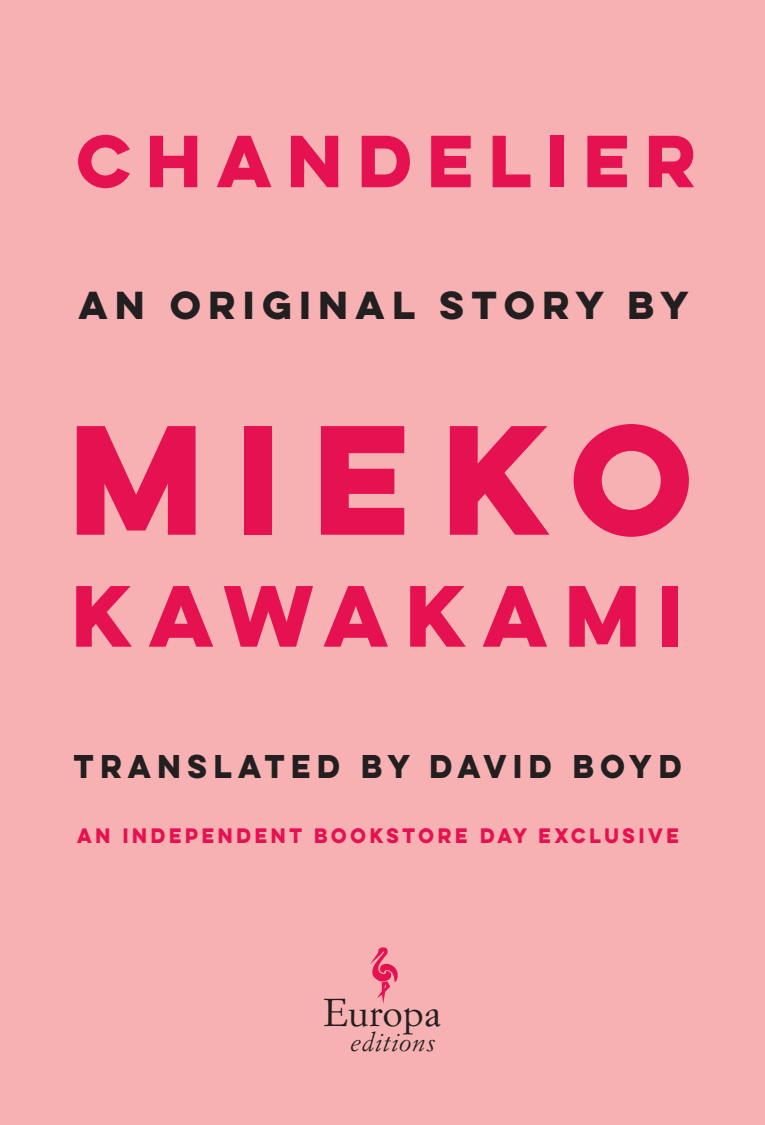
<style>
.page{position:relative;width:765px;height:1125px;background:#f8b1b3}
.page>*{position:absolute;margin:0;border:0;box-sizing:border-box;transform-origin:0 0}
.t1{font:700 139.25px "Lulo Clean One";color:#e61150}
.t2{font:700 77.75px "Lulo Clean One";letter-spacing:-.005em;color:#e61150}
.t3{font:700 66px "Lulo Clean One";letter-spacing:.005em;color:#e61150}
.t4{font:38.25px "Simoncini Garamond";color:#231f20}
.t5{font:700 35px "Lulo Clean One";letter-spacing:-.005em;color:#231f20}
.t6{font:700 29.5px "Lulo Clean One";letter-spacing:.01em;color:#231f20;scale:.94 1}
.t7{font:italic 25.5px "Simoncini Garamond";letter-spacing:.025em;color:#231f20}
.t8{font:700 18.75px "Lulo Clean One";letter-spacing:-.015em;color:#e61150;scale:.94 1}
</style>
<div class="page">
<img style="left:370px;top:947px;width:28px;height:57px">
<p class="t3" style="left:77px;top:126px;width:636px">CHANDELIER</p>
<p class="t5" style="left:78px;top:287px;width:620px">AN ORIGINAL STORY BY</p>
<p class="t1" style="left:68px;top:405px;width:657px">MIEKO</p>
<p class="t2" style="left:72px;top:574px;width:630px">KAWAKAMI</p>
<p class="t6" style="left:74px;top:751px;width:655px">TRANSLATED BY DAVID BOYD</p>
<p class="t8" style="left:77px;top:826px;width:646px">AN INDEPENDENT BOOKSTORE DAY EXCLUSIVE</p>
<p class="t4" style="left:323px;top:997px;width:119px">Europa</p>
<p class="t7" style="left:350px;top:1031px;width:87px">editions</p>
</div>
